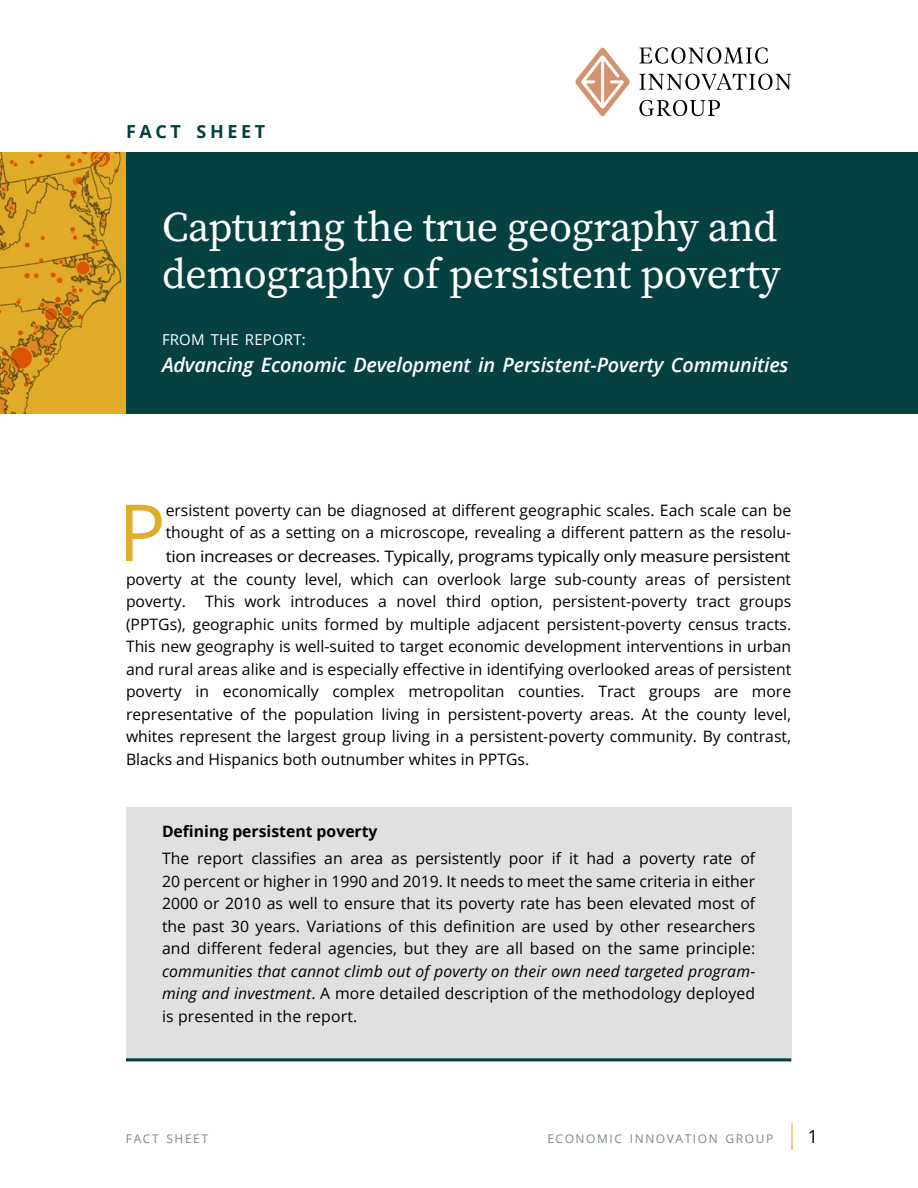
<style>
.page{position:relative;width:918px;height:1188px;background:#fff}
.page>*{position:absolute;margin:0;border:0;box-sizing:border-box;transform-origin:0 0}
.Body_1_Drop_cap{font:78.75px "Open Sans";color:#e1ad28}
.Fact_Title_H1{font:42px/46.5px "Source Serif Pro";letter-spacing:-.01em;color:#fff}
.Fact_From_Sub2{font:italic 600 19.8px "Open Sans";letter-spacing:-.01em;color:#fff}
.t1{font:700 18px "Open Sans";letter-spacing:.2em;color:#044140}
.t2{font:18px "Open Sans";color:#000}
.Body_1_Drop_cap-2{font:15.75px "Open Sans";color:#000}
.Box_Body{font:15.75px/22.5px "Open Sans";letter-spacing:.01em;color:#000;text-align:justify}
.Body_1_Drop_cap-3{font:15.75px "Open Sans";letter-spacing:-.02em;color:#000;scale:1.1 1}
.Box_Body-2{font:700 15.75px "Open Sans";color:#000}
.Fact_From_Sub1{font:15px "Open Sans";letter-spacing:.01em;color:#fff}
.t3{font:12px "Open Sans";letter-spacing:.13em;color:#7b868c}
.s1{font-style:italic}
</style>
<div class="page">
<div style="left:126px;top:153px;width:792px;height:261px;background:#044140"></div>
<svg style="left:575px;top:47px;width:55px;height:70px"></svg>
<svg style="left:639px;top:47px;width:129px;height:17px"></svg>
<svg style="left:639px;top:74px;width:152px;height:16px"></svg>
<svg style="left:639px;top:100px;width:81px;height:16px"></svg>
<div style="left:126px;top:807px;width:665px;height:254px;background:#dee0e1"></div>
<hr style="left:126px;top:1058px;width:665px;height:3px;background:#044140">
<img style="left:0;top:153px;width:126px;height:261px">
<hr style="left:791px;top:1123px;width:2px;height:27px;background:#e1ad28">
<p class="t1" style="left:126px;top:119px;width:141px">FACT SHEET</p>
<h1 class="Fact_Title_H1" style="left:162px;top:204px;width:620px">Capturing the true geography and demography of persistent poverty</h1>
<p class="Fact_From_Sub1" style="left:162px;top:329px;width:145px">FROM THE REPORT:</p>
<p class="Fact_From_Sub2" style="left:162px;top:351px;width:628px">Advancing Economic Development in Persistent-Poverty Communities</p>
<p class="Body_1_Drop_cap" style="left:118px;top:479px;width:49px">P</p>
<p class="Body_1_Drop_cap-2" style="left:166px;top:499px;width:627px">ersistent poverty can be diagnosed at different geographic scales. Each scale can be</p>
<p class="Body_1_Drop_cap-2" style="left:166px;top:522px;width:627px">thought of as a setting on a microscope, revealing a different pattern as the resolu-</p>
<p class="Body_1_Drop_cap-3" style="left:166px;top:546px;width:569px">tion increases or decreases. Typically, programs typically only measure persistent</p>
<p class="Body_1_Drop_cap-2" style="left:126px;top:568px;width:667px">poverty at the county level, which can overlook large sub-county areas of persistent</p>
<p class="Body_1_Drop_cap-2" style="left:126px;top:591px;width:667px">poverty. This work introduces a novel third option, persistent-poverty tract groups</p>
<p class="Body_1_Drop_cap-2" style="left:126px;top:613px;width:667px">(PPTGs), geographic units formed by multiple adjacent persistent-poverty census tracts.</p>
<p class="Body_1_Drop_cap-2" style="left:126px;top:636px;width:667px">This new geography is well-suited to target economic development interventions in urban</p>
<p class="Body_1_Drop_cap-2" style="left:126px;top:658px;width:667px">and rural areas alike and is especially effective in identifying overlooked areas of persistent</p>
<p class="Body_1_Drop_cap-2" style="left:126px;top:681px;width:667px">poverty in economically complex metropolitan counties. Tract groups are more</p>
<p class="Body_1_Drop_cap-2" style="left:126px;top:703px;width:667px">representative of the population living in persistent-poverty areas. At the county level,</p>
<p class="Body_1_Drop_cap-2" style="left:126px;top:726px;width:667px">whites represent the largest group living in a persistent-poverty community. By contrast,</p>
<p class="Body_1_Drop_cap-2" style="left:126px;top:748px;width:405px">Blacks and Hispanics both outnumber whites in PPTGs.</p>
<p class="Box_Body-2" style="left:162px;top:820px;width:217px">Defining persistent poverty</p>
<p class="Box_Body" style="left:162px;top:847px;width:595px">The report classifies an area as persistently poor if it had a poverty rate of 20 percent or higher in 1990 and 2019. It needs to meet the same criteria in either 2000 or 2010 as well to ensure that its poverty rate has been elevated most of the past 30 years. Variations of this definition are used by other researchers and different federal agencies, but they are all based on the same principle: <span class="s1">communities that cannot climb out of poverty on their own need targeted program&shy;ming and investment</span>. A more detailed description of the methodology deployed is presented in the report.</p>
<p class="t3" style="left:126px;top:1131px;width:84px">FACT SHEET</p>
<p class="t3" style="left:547px;top:1131px;width:227px">ECONOMIC INNOVATION GROUP</p>
<p class="t2" style="left:808px;top:1124px;width:12px">1</p>
</div>
